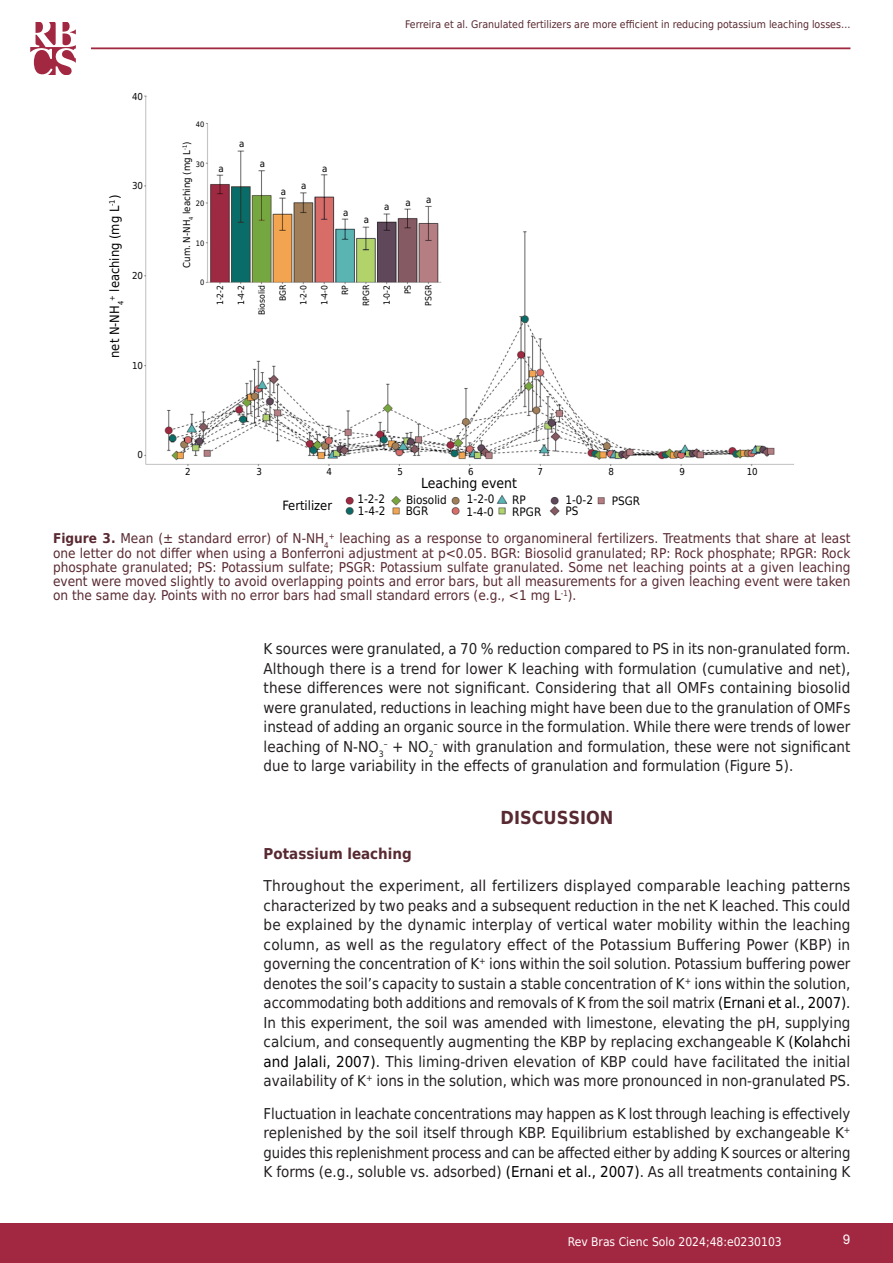
<style>
.page{position:relative;width:893px;height:1263px;background:#fff}
.page>*{position:absolute;margin:0;border:0;box-sizing:border-box;transform-origin:0 0}
.Subtítulo_1{font:700 18px "DejaVu Sans Condensed";color:#582931}
.Texto__EN{font:15px/19.5px "DejaVu Sans Condensed";color:#231f20;text-align:justify}
.Subtítulo_2{font:700 15px "DejaVu Sans Condensed";color:#582931}
.t1{font:13.95px "DejaVu Sans Condensed";color:#000}
.Tabela_Figura_Título{font:13.5px/14.2px "DejaVu Sans Condensed";color:#582931;text-align:justify}
.t2{font:13.5px "Akkurat Pro";color:#fff}
.t3{font:12.75px "DejaVu Sans Condensed";color:#000}
.t4{font:12px "DejaVu Sans Condensed";color:#fff}
.t5{font:11.7px/11.7px "DejaVu Sans Condensed";color:#050505}
.t6{font:10.5px "DejaVu Sans Condensed";color:#582931}
.t7{font:9.6px "DejaVu Sans Condensed";color:#000}
.t8{font:9.6px "DejaVu Sans Condensed";color:#070707}
.t9{font:8.55px "DejaVu Sans Condensed";color:#000}
.t10{font:7.5px "DejaVu Sans Condensed";color:#000}
.s1{font-weight:700}
.s2{color:#000}
</style>
<div class="page">
<div style="left:0;top:1223px;width:893px;height:40px;background:#a22842"></div>
<hr style="left:91px;top:47px;width:759px;height:2px;background:#a22842">
<svg style="left:30px;top:22px;width:46px;height:52px"></svg>
<img style="left:144px;top:95px;width:650px;height:421px">
<p class="t8" style="left:132px;top:88px;width:12px">40</p>
<p class="t3" style="left:104px;top:358px;width:165px;rotate:-90deg">net N-NH<sub>4</sub><sup>+</sup> leaching (mg L<sup>-1</sup>)</p>
<p class="t8" style="left:132px;top:178px;width:12px">30</p>
<p class="t8" style="left:132px;top:268px;width:12px">20</p>
<p class="t8" style="left:132px;top:357px;width:12px">10</p>
<p class="t8" style="left:138px;top:447px;width:7px">0</p>
<p class="t6" style="left:405px;top:16px;width:447px">Ferreira et al. Granulated fertilizers are more efficient in reducing potassium leaching losses…</p>
<p class="t10" style="left:196px;top:118px;width:10px">40</p>
<p class="t10" style="left:196px;top:158px;width:10px">30</p>
<p class="t10" style="left:196px;top:197px;width:10px">20</p>
<p class="t10" style="left:196px;top:237px;width:10px">10</p>
<p class="t10" style="left:200px;top:276px;width:6px">0</p>
<p class="t7" style="left:179px;top:268px;width:128px;rotate:-90deg">Cum. N-NH<sub>4</sub> leaching (mg L<sup>-1</sup>)</p>
<p class="t7" style="left:219px;top:161px;width:7px">a</p>
<p class="t7" style="left:239px;top:136px;width:7px">a</p>
<p class="t7" style="left:260px;top:155px;width:7px">a</p>
<p class="t7" style="left:281px;top:183px;width:7px">a</p>
<p class="t7" style="left:301px;top:178px;width:7px">a</p>
<p class="t7" style="left:322px;top:160px;width:7px">a</p>
<p class="t7" style="left:343px;top:204px;width:7px">a</p>
<p class="t7" style="left:364px;top:212px;width:7px">a</p>
<p class="t7" style="left:384px;top:199px;width:7px">a</p>
<p class="t7" style="left:406px;top:195px;width:7px">a</p>
<p class="t7" style="left:426px;top:192px;width:7px">a</p>
<p class="t9" style="left:213px;top:305px;width:22px;rotate:-90deg">1-2-2</p>
<p class="t9" style="left:234px;top:305px;width:22px;rotate:-90deg">1-4-2</p>
<p class="t9" style="left:255px;top:315px;width:31px;rotate:-90deg">Biosolid</p>
<p class="t9" style="left:276px;top:301px;width:18px;rotate:-90deg">BGR</p>
<p class="t9" style="left:297px;top:305px;width:22px;rotate:-90deg">1-2-0</p>
<p class="t9" style="left:317px;top:305px;width:22px;rotate:-90deg">1-4-0</p>
<p class="t9" style="left:338px;top:295px;width:11px;rotate:-90deg">RP</p>
<p class="t9" style="left:359px;top:306px;width:23px;rotate:-90deg">RPGR</p>
<p class="t9" style="left:380px;top:305px;width:22px;rotate:-90deg">1-0-2</p>
<p class="t9" style="left:401px;top:294px;width:11px;rotate:-90deg">PS</p>
<p class="t9" style="left:421px;top:306px;width:22px;rotate:-90deg">PSGR</p>
<p class="t7" style="left:185px;top:464px;width:7px">2</p>
<p class="t7" style="left:256px;top:464px;width:7px">3</p>
<p class="t7" style="left:326px;top:464px;width:7px">4</p>
<p class="t7" style="left:397px;top:464px;width:7px">5</p>
<p class="t7" style="left:468px;top:464px;width:7px">6</p>
<p class="t7" style="left:538px;top:464px;width:7px">7</p>
<p class="t7" style="left:609px;top:464px;width:7px">8</p>
<p class="t7" style="left:679px;top:464px;width:7px">9</p>
<p class="t7" style="left:747px;top:464px;width:12px">10</p>
<p class="t3" style="left:282px;top:495px;width:51px">Fertilizer</p>
<p class="t1" style="left:421px;top:471px;width:97px">Leaching event</p>
<p class="t5" style="left:357px;top:493px;width:30px">1-2-2<br>1-4-2</p>
<p class="t5" style="left:406px;top:493px;width:42px">Biosolid<br>BGR</p>
<p class="t5" style="left:466px;top:493px;width:30px;line-height:12.5px">1-2-0<br>1-4-0</p>
<p class="t5" style="left:512px;top:494px;width:31px">RP<br>RPGR</p>
<p class="t5" style="left:565px;top:494px;width:29px;line-height:10.8px">1-0-2<br>PS</p>
<p class="t5" style="left:612px;top:495px;width:30px">PSGR</p>
<p class="Tabela_Figura_Título" style="left:53px;top:531px;width:799px"><span class="s1">Figure 3.</span> Mean (± standard error) of N-NH<sub>4</sub><sup>+</sup> leaching as a response to organomineral fertilizers. Treatments that share at least one letter do not differ when using a Bonferroni adjustment at p&lt;0.05. BGR: Biosolid granulated; RP: Rock phosphate; RPGR: Rock phosphate granulated; PS: Potassium sulfate; PSGR: Potassium sulfate granulated. Some net leaching points at a given leaching event were moved slightly to avoid overlapping points and error bars, but all measurements for a given leaching event were taken on the same day. Points with no error bars had small standard errors (e.g., &lt;1 mg L<sup>-1</sup>).</p>
<p class="Texto__EN" style="left:264px;top:639px;width:588px">K sources were granulated, a 70 % reduction compared to PS in its non-granulated form.<br>Although there is a trend for lower K leaching with formulation (cumulative and net), these differences were not significant. Considering that all OMFs containing biosolid were granulated, reductions in leaching might have been due to the granulation of OMFs instead of adding an organic source in the formulation. While there were trends of lower leaching of N-NO<sub>3</sub><sup>–</sup> + NO<sub>2</sub><sup>–</sup> with granulation and formulation, these were not significant due to large variability in the effects of granulation and formulation (Figure 5).</p>
<p class="Subtítulo_1" style="left:501px;top:803px;width:114px">DISCUSSION</p>
<p class="Subtítulo_2" style="left:264px;top:841px;width:150px">Potassium leaching</p>
<p class="Texto__EN" style="left:264px;top:876px;width:588px">Throughout the experiment, all fertilizers displayed comparable leaching patterns characterized by two peaks and a subsequent reduction in the net K leached. This could be explained by the dynamic interplay of vertical water mobility within the leaching column, as well as the regulatory effect of the Potassium Buffering Power (KBP) in governing the concentration of K<sup>+</sup> ions within the soil solution. Potassium buffering power denotes the soil’s capacity to sustain a stable concentration of K<sup>+</sup> ions within the solution, accommodating both additions and removals of K from the soil matrix <span class="s2">(Ernani et al., 2007)</span>.<br>In this experiment, the soil was amended with limestone, elevating the pH, supplying calcium, and consequently augmenting the KBP by replacing exchangeable K <span class="s2">(Kolahchi and Jalali, 2007)</span>. This liming-driven elevation of KBP could have facilitated the initial availability of K<sup>+</sup> ions in the solution, which was more pronounced in non-granulated PS.</p>
<p class="Texto__EN" style="left:264px;top:1103px;width:588px">Fluctuation in leachate concentrations may happen as K lost through leaching is effectively replenished by the soil itself through KBP. Equilibrium established by exchangeable K<sup>+ </sup>guides this replenishment process and can be affected either by adding K sources or altering K forms (e.g., soluble vs. adsorbed) <span class="s2">(Ernani et al., 2007)</span>. As all treatments containing K</p>
<p class="t4" style="left:568px;top:1231px;width:215px">Rev Bras Cienc Solo 2024;48:e0230103</p>
<p class="t2" style="left:843px;top:1231px;width:9px">9</p>
</div>
